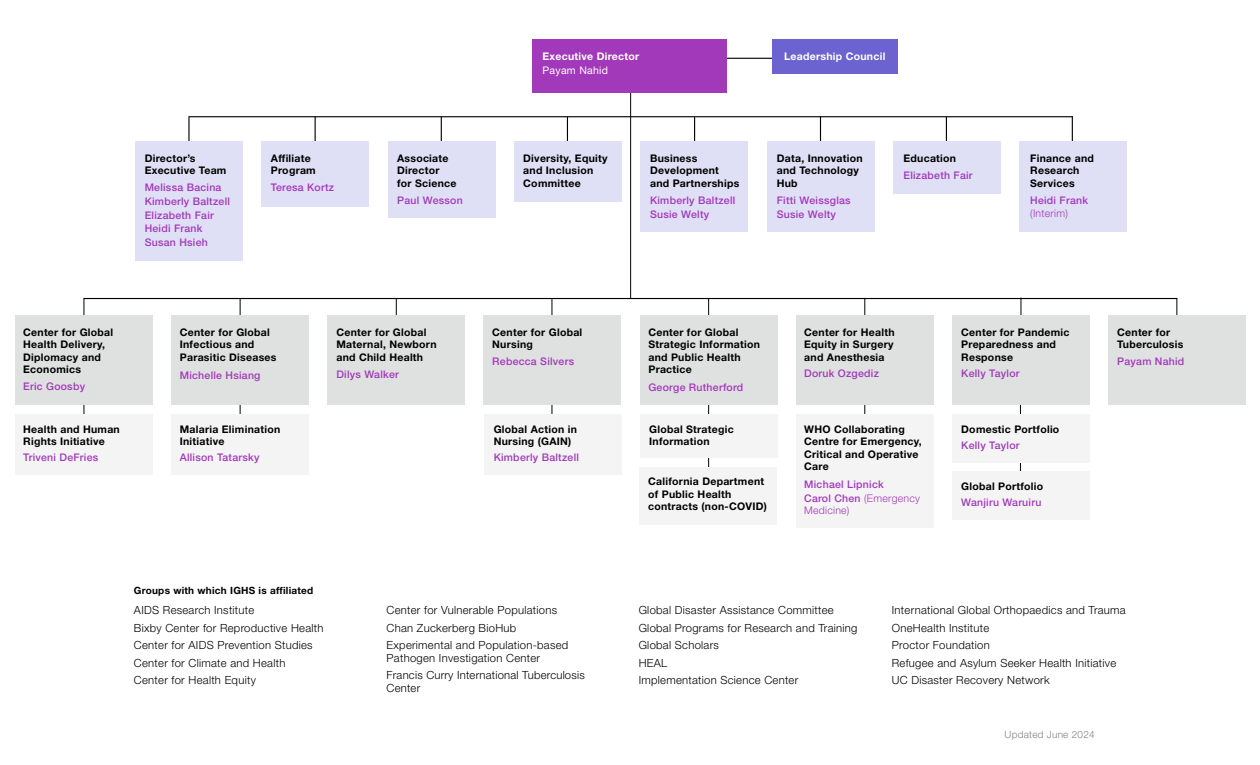
<style>
.page{position:relative;width:1260px;height:765px;background:#fff}
.page>*{position:absolute;margin:0;border:0;box-sizing:border-box;transform-origin:0 0}
.t1{font:300 11.25px/17.5px "Helvetica Neue LT Std";letter-spacing:.025em;color:#000}
.t2{font:700 10.5px/12.5px "Helvetica Neue LT Std";letter-spacing:.025em;color:#000}
.t3{font:500 10.5px/13.8px "Helvetica Neue LT Std";letter-spacing:.025em;color:#a238ba}
.t4{font:700 10.5px "Helvetica Neue LT Std";letter-spacing:.025em;color:#fff}
.t5{font:300 10.5px "Helvetica Neue LT Std";letter-spacing:.025em;color:#a238ba}
.t6{font:10.5px "Helvetica Neue LT Std";letter-spacing:.025em;color:#fff}
.t7{font:700 10px "Helvetica Neue LT Std";letter-spacing:.025em;color:#000}
.t8{font:300 10px "Helvetica Neue LT Std";letter-spacing:.025em;color:#808285}
.s1{font-weight:300}
</style>
<div class="page">
<hr style="left:630px;top:64px;width:1px;height:235px;background:#000">
<hr style="left:188px;top:116px;width:885px;height:1px;background:#000">
<hr style="left:441px;top:117px;width:1px;height:51px;background:#000">
<div style="left:388px;top:141px;width:107px;height:77px;background:#dfdff5"></div>
<hr style="left:315px;top:116px;width:1px;height:54px;background:#000">
<div style="left:262px;top:141px;width:107px;height:66px;background:#dfdff5"></div>
<hr style="left:567px;top:117px;width:1px;height:52px;background:#000">
<div style="left:514px;top:141px;width:108px;height:60px;background:#dfdff5"></div>
<hr style="left:188px;top:117px;width:2px;height:52px;background:#000">
<div style="left:135px;top:141px;width:108px;height:120px;background:#dfdff5"></div>
<hr style="left:820px;top:116px;width:1px;height:54px;background:#000">
<div style="left:767px;top:141px;width:107px;height:90px;background:#dfdff5"></div>
<hr style="left:694px;top:117px;width:1px;height:52px;background:#000">
<div style="left:640px;top:141px;width:108px;height:90px;background:#dfdff5"></div>
<hr style="left:697px;top:58px;width:76px;height:1px;background:#000">
<div style="left:773px;top:39px;width:125px;height:34px;background:#6c62d0"></div>
<div style="left:533px;top:39px;width:194px;height:54px;background:#a238ba"></div>
<hr style="left:1072px;top:116px;width:1px;height:53px;background:#000">
<div style="left:1019px;top:141px;width:108px;height:90px;background:#dfdff5"></div>
<hr style="left:946px;top:117px;width:1px;height:51px;background:#000">
<div style="left:893px;top:141px;width:108px;height:52px;background:#dfdff5"></div>
<hr style="left:84px;top:298px;width:1093px;height:1px;background:#000">
<hr style="left:240px;top:299px;width:1px;height:153px;background:#000">
<div style="left:171px;top:316px;width:138px;height:89px;background:#dfe0e0"></div>
<div style="left:171px;top:414px;width:138px;height:61px;background:#f4f4f4"></div>
<hr style="left:83px;top:298px;width:1px;height:129px;background:#000">
<div style="left:15px;top:316px;width:138px;height:89px;background:#dfe0e0"></div>
<div style="left:15px;top:414px;width:138px;height:61px;background:#f4f4f4"></div>
<hr style="left:396px;top:299px;width:1px;height:68px;background:#000">
<div style="left:327px;top:316px;width:138px;height:89px;background:#dfe0e0"></div>
<hr style="left:551px;top:299px;width:1px;height:153px;background:#000">
<div style="left:484px;top:414px;width:137px;height:61px;background:#f4f4f4"></div>
<div style="left:483px;top:316px;width:138px;height:89px;background:#dfe0e0"></div>
<hr style="left:864px;top:299px;width:1px;height:208px;background:#000">
<div style="left:796px;top:316px;width:138px;height:89px;background:#dfe0e0"></div>
<div style="left:796px;top:414px;width:138px;height:113px;background:#f4f4f4"></div>
<hr style="left:708px;top:299px;width:1px;height:203px;background:#000">
<div style="left:640px;top:414px;width:138px;height:44px;background:#f4f4f4"></div>
<div style="left:640px;top:316px;width:137px;height:89px;background:#dfe0e0"></div>
<div style="left:639px;top:467px;width:138px;height:57px;background:#f4f4f4"></div>
<svg style="left:1174px;top:298px;width:5px;height:18px"></svg>
<div style="left:1108px;top:316px;width:138px;height:89px;background:#dfe0e0"></div>
<svg style="left:1019px;top:299px;width:4px;height:17px"></svg>
<hr style="left:1020px;top:398px;width:1px;height:104px;background:#000">
<div style="left:952px;top:316px;width:138px;height:89px;background:#dfe0e0"></div>
<div style="left:952px;top:414px;width:138px;height:49px;background:#f4f4f4"></div>
<div style="left:952px;top:471px;width:138px;height:49px;background:#f4f4f4"></div>
<p class="t2" style="left:145px;top:151px;width:83px">Director’s<br>Executive Team</p>
<p class="t3" style="left:145px;top:180px;width:87px">Melissa Bacina<br>Kimberly Baltzell<br>Elizabeth Fair<br>Heidi Frank<br>Susan Hsieh</p>
<p class="t2" style="left:271px;top:151px;width:46px">Affiliate<br>Program</p>
<p class="t3" style="left:271px;top:180px;width:65px">Teresa Kortz</p>
<p class="t2" style="left:397px;top:151px;width:61px">Associate<br>Director for Science</p>
<p class="t3" style="left:397px;top:193px;width:67px">Paul Wesson</p>
<p class="t4" style="left:543px;top:49px;width:98px">Executive Director</p>
<p class="t4" style="left:784px;top:49px;width:103px">Leadership Council</p>
<p class="t6" style="left:543px;top:64px;width:67px">Payam Nahid</p>
<p class="t2" style="left:523px;top:151px;width:86px">Diversity, Equity and Inclusion<br>Committee</p>
<p class="t2" style="left:650px;top:151px;width:91px">Business<br>Development and Partnerships</p>
<p class="t3" style="left:650px;top:194px;width:87px">Kimberly Baltzell<br>Susie Welty</p>
<p class="t2" style="left:777px;top:151px;width:87px">Data, Innovation and Technology<br>Hub</p>
<p class="t3" style="left:777px;top:194px;width:75px">Fitti Weissglas<br>Susie Welty</p>
<p class="t2" style="left:904px;top:151px;width:54px">Education</p>
<p class="t3" style="left:904px;top:169px;width:71px">Elizabeth Fair</p>
<p class="t2" style="left:1030px;top:151px;width:65px">Finance and<br>Research<br>Services</p>
<p class="t3" style="left:1030px;top:194px;width:59px">Heidi Frank</p>
<p class="t5" style="left:1030px;top:207px;width:39px">(Interim)</p>
<p class="t2" style="left:23px;top:326px;width:92px">Center for Global<br>Health Delivery,<br>Diplomacy and<br>Economics</p>
<p class="t3" style="left:23px;top:379px;width:63px">Eric Goosby</p>
<p class="t2" style="left:23px;top:422px;width:98px">Health and Human<br>Rights Initiative</p>
<p class="t3" style="left:23px;top:451px;width:77px">Triveni DeFries</p>
<p class="t2" style="left:180px;top:326px;width:98px">Center for Global<br>Infectious and<br>Parasitic Diseases</p>
<p class="t3" style="left:180px;top:368px;width:82px">Michelle Hsiang</p>
<p class="t2" style="left:180px;top:422px;width:102px">Malaria Elimination<br>Initiative</p>
<p class="t3" style="left:180px;top:451px;width:81px">Allison Tatarsky</p>
<p class="t2" style="left:336px;top:326px;width:102px">Center for Global<br>Maternal, Newborn and Child Health</p>
<p class="t3" style="left:336px;top:367px;width:64px">Dilys Walker</p>
<p class="t2" style="left:492px;top:326px;width:92px">Center for Global<br>Nursing</p>
<p class="t3" style="left:492px;top:354px;width:83px">Rebecca Silvers</p>
<p class="t2" style="left:494px;top:422px;width:85px">Global Action in<br>Nursing (GAIN)</p>
<p class="t3" style="left:494px;top:451px;width:87px">Kimberly Baltzell</p>
<p class="t7" style="left:134px;top:584px;width:181px">Groups with which IGHS is affiliated</p>
<p class="t1" style="left:134px;top:601px;width:191px">AIDS Research Institute<br>Bixby Center for Reproductive Health<br>Center for AIDS Prevention Studies<br>Center for Climate and Health<br>Center for Health Equity</p>
<p class="t1" style="left:387px;top:601px;width:183px">Center for Vulnerable Populations<br>Chan Zuckerberg BioHub<br>Experimental and Population-based</p>
<p class="t1" style="left:387px;top:649px;width:200px">Pathogen Investigation Center<br>Francis Curry International Tuberculosis</p>
<p class="t1" style="left:387px;top:679px;width:35px">Center</p>
<p class="t2" style="left:648px;top:326px;width:113px">Center for Global<br>Strategic Information and Public Health<br>Practice</p>
<p class="t3" style="left:648px;top:380px;width:96px">George Rutherford</p>
<p class="t2" style="left:649px;top:422px;width:86px">Global Strategic<br>Information</p>
<p class="t2" style="left:648px;top:475px;width:120px">California Department of Public Health contracts (non-COVID)</p>
<p class="t2" style="left:804px;top:326px;width:92px;text-align:justify">Center for Health Equity in Surgery and Anesthesia</p>
<p class="t3" style="left:804px;top:367px;width:76px">Doruk Ozgediz</p>
<p class="t2" style="left:804px;top:422px;width:119px">WHO Collaborating<br>Centre for Emergency,<br>Critical and Operative<br>Care</p>
<p class="t3" style="left:804px;top:477px;width:117px">Michael Lipnick<br>Carol Chen <span class="s1">(Emergency</span></p>
<p class="t5" style="left:804px;top:504px;width:47px">Medicine)</p>
<p class="t2" style="left:961px;top:326px;width:110px">Center for Pandemic<br>Preparedness and<br>Response</p>
<p class="t3" style="left:961px;top:367px;width:60px">Kelly Taylor</p>
<p class="t2" style="left:961px;top:422px;width:100px">Domestic Portfolio</p>
<p class="t3" style="left:961px;top:438px;width:60px">Kelly Taylor</p>
<p class="t2" style="left:961px;top:480px;width:84px">Global Portfolio</p>
<p class="t3" style="left:961px;top:496px;width:82px">Wanjiru Waruiru</p>
<p class="t2" style="left:1117px;top:326px;width:68px">Center for<br>Tuberculosis</p>
<p class="t3" style="left:1117px;top:354px;width:69px">Payam Nahid</p>
<p class="t1" style="left:639px;top:601px;width:220px">Global Disaster Assistance Committee<br>Global Programs for Research and Training<br>Global Scholars<br>HEAL<br>Implementation Science Center</p>
<p class="t1" style="left:892px;top:601px;width:235px">International Global Orthopaedics and Trauma<br>OneHealth Institute<br>Proctor Foundation<br>Refugee and Asylum Seeker Health Initiative<br>UC Disaster Recovery Network</p>
<p class="t8" style="left:1005px;top:728px;width:92px">Updated June 2024</p>
</div>
